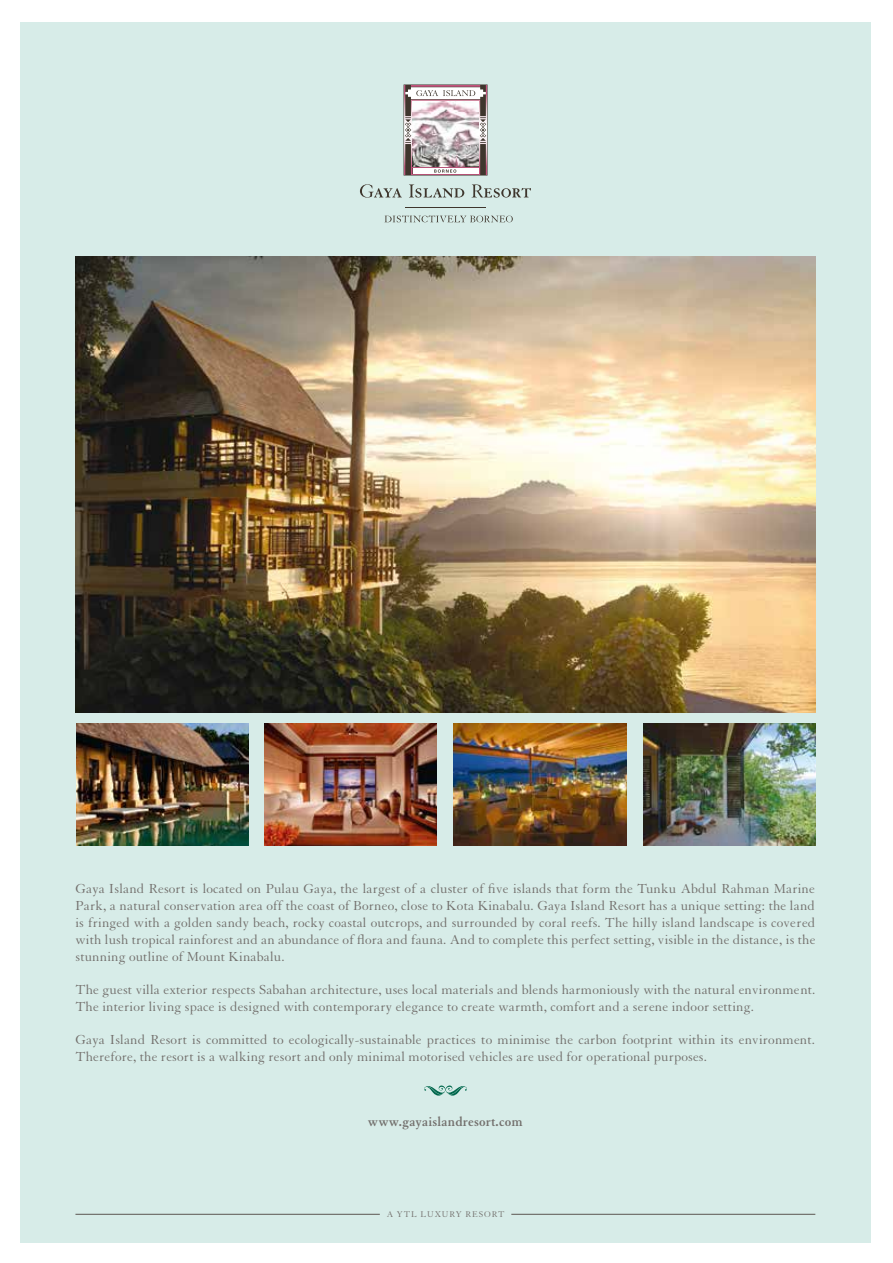
<style>
.page{position:relative;width:893px;height:1263px;background:#fff}
.page>*{position:absolute;margin:0;border:0;box-sizing:border-box;transform-origin:0 0}
.t1{font:14.25px/17.1px "Granjon";letter-spacing:.01em;color:#73706d}
.t2{font:700 14.25px "Granjon";letter-spacing:.015em;color:#73706d}
.t3{font:9px "Granjon";letter-spacing:.1em;color:#73706d}
</style>
<div class="page">
<div style="left:20px;top:22px;width:851px;height:1220px;background:#d7ece8"></div>
<hr style="left:75px;top:1214px;width:305px;height:1px;background:#5b5651">
<hr style="left:511px;top:1214px;width:304px;height:1px;background:#5b5651">
<img style="left:75px;top:257px;width:740px;height:455px">
<img style="left:77px;top:723px;width:172px;height:122px">
<img style="left:265px;top:723px;width:172px;height:122px">
<img style="left:454px;top:723px;width:172px;height:122px">
<img style="left:643px;top:723px;width:172px;height:122px">
<svg style="left:360px;top:184px;width:42px;height:14px"></svg>
<svg style="left:409px;top:184px;width:55px;height:14px"></svg>
<svg style="left:472px;top:184px;width:59px;height:14px"></svg>
<svg style="left:384px;top:215px;width:129px;height:7px"></svg>
<hr style="left:405px;top:207px;width:81px;height:1px;background:#3e362d">
<svg style="left:404px;top:84px;width:84px;height:91px;background:#b6a5a8"></svg>
<img style="left:413px;top:102px;width:65px;height:64px">
<svg style="left:424px;top:1085px;width:43px;height:10px"></svg>
<p class="t1" style="left:75px;top:880px;width:741px;text-align:justify">Gaya Island Resort is located on Pulau Gaya, the largest of a cluster of five islands that form the Tunku Abdul Rahman Marine Park, a natural conservation area off the coast of Borneo, close to Kota Kinabalu. Gaya Island Resort has a unique setting: the land is fringed with a golden sandy beach, rocky coastal outcrops, and surrounded by coral reefs. The hilly island landscape is covered with lush tropical rainforest and an abundance of flora and fauna. And to complete this perfect setting, visible in the distance, is the stunning outline of Mount Kinabalu.</p>
<p class="t1" style="left:75px;top:981px;width:741px">The guest villa exterior respects Sabahan architecture, uses local materials and blends harmoniously with the natural environment.<br>The interior living space is designed with contemporary elegance to create warmth, comfort and a serene indoor setting.</p>
<p class="t1" style="left:75px;top:1032px;width:741px">Gaya Island Resort is committed to ecologically-sustainable practices to minimise the carbon footprint within its environment.<br>Therefore, the resort is a walking resort and only minimal motorised vehicles are used for operational purposes.</p>
<p class="t2" style="left:368px;top:1114px;width:156px">www.gayaislandresort.com</p>
<p class="t3" style="left:387px;top:1209px;width:119px">A YTL LUXURY RESORT</p>
</div>
